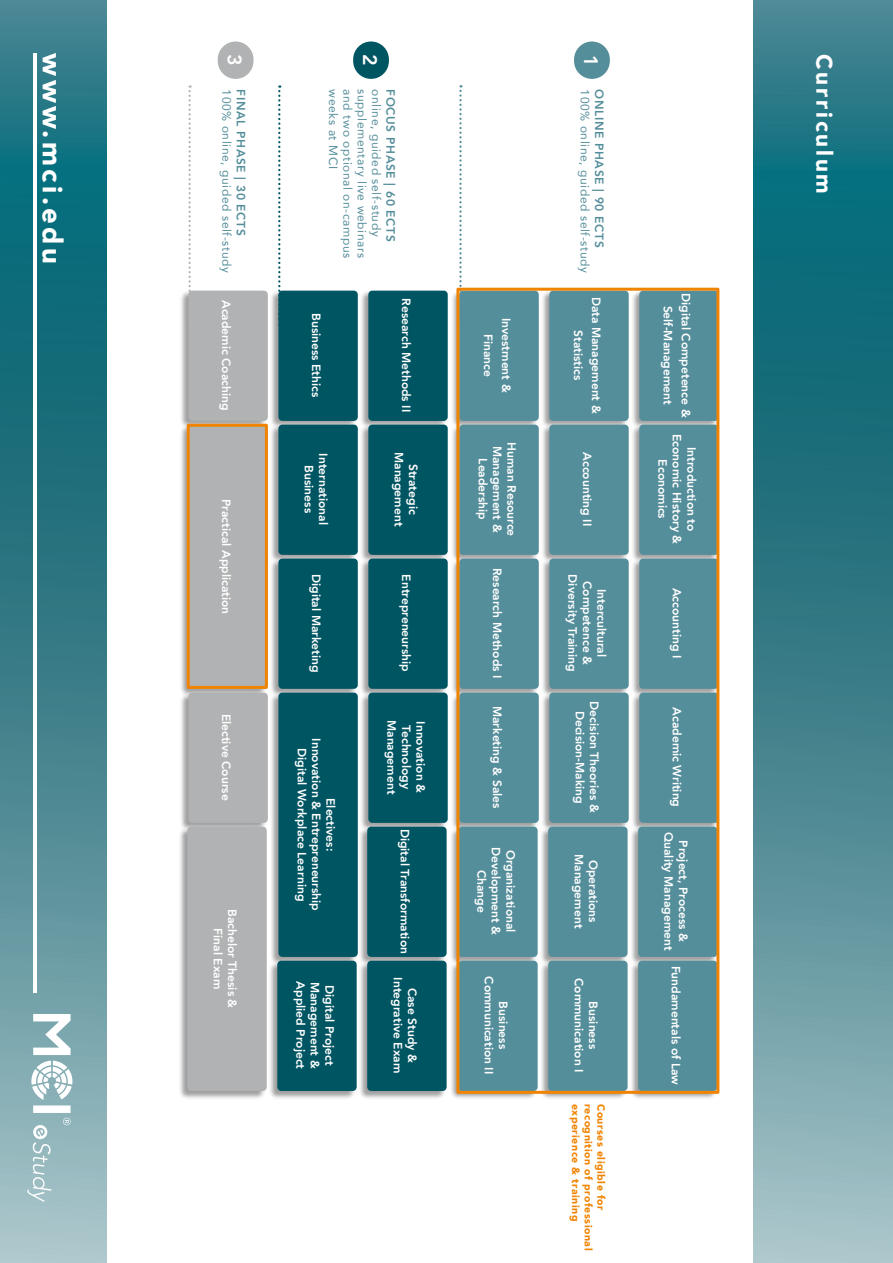
<style>
.page{position:relative;width:893px;height:1263px;background:#fff}
.page>*{position:absolute;margin:0;border:0;box-sizing:border-box;transform-origin:0 0}
.t1{font:900 27.45px "Avenir";letter-spacing:.125em;color:#fff}
.t2{font:900 22.5px "Avenir";letter-spacing:.125em;color:#fff}
.t3{font:800 19.5px "Avenir";color:#fff}
.t4{font:800 12px/14.4px "Avenir";color:#fff;text-align:center}
.t5{font:12px "Avenir";letter-spacing:.05em;color:#558e9b}
.t6{font:800 12px "Avenir";letter-spacing:.05em;color:#558e9b}
.t7{font:900 10.5px "Avenir";letter-spacing:.05em;color:#f08400}
</style>
<div class="page">
<svg style="left:754px;top:0;width:139px;height:1263px;background:#458792"></svg>
<svg style="left:0;top:0;width:106px;height:1263px;background:#428691"></svg>
<svg style="left:34px;top:53px;width:3px;height:940px"></svg>
<div style="left:178px;top:290px;width:541px;height:810px;background:#000;opacity:.38"></div>
<div style="left:639px;top:425px;width:80px;height:130px;background:#558e9b;border-radius:4px"></div>
<div style="left:368px;top:425px;width:80px;height:130px;background:#005563;border-radius:4px"></div>
<div style="left:549px;top:425px;width:80px;height:130px;background:#558e9b;border-radius:4px"></div>
<div style="left:278px;top:425px;width:80px;height:130px;background:#005563;border-radius:4px"></div>
<div style="left:459px;top:425px;width:80px;height:130px;background:#558e9b;border-radius:4px"></div>
<div style="left:188px;top:425px;width:80px;height:264px;background:#b1b2b3;border-radius:4px"></div>
<div style="left:639px;top:558px;width:80px;height:131px;background:#558e9b;border-radius:4px"></div>
<div style="left:368px;top:558px;width:80px;height:131px;background:#005563;border-radius:4px"></div>
<div style="left:549px;top:558px;width:80px;height:131px;background:#558e9b;border-radius:4px"></div>
<div style="left:278px;top:558px;width:80px;height:131px;background:#005563;border-radius:4px"></div>
<div style="left:459px;top:558px;width:80px;height:131px;background:#558e9b;border-radius:4px"></div>
<div style="left:639px;top:693px;width:80px;height:130px;background:#558e9b;border-radius:4px"></div>
<div style="left:368px;top:693px;width:80px;height:130px;background:#005563;border-radius:4px"></div>
<div style="left:549px;top:693px;width:80px;height:130px;background:#558e9b;border-radius:4px"></div>
<div style="left:278px;top:693px;width:80px;height:264px;background:#005563;border-radius:4px"></div>
<div style="left:459px;top:693px;width:80px;height:130px;background:#558e9b;border-radius:4px"></div>
<div style="left:188px;top:693px;width:80px;height:130px;background:#b1b2b3;border-radius:4px"></div>
<div style="left:638px;top:827px;width:79px;height:130px;background:#558e9b;border-radius:4px"></div>
<div style="left:367px;top:827px;width:80px;height:130px;background:#005563;border-radius:4px"></div>
<div style="left:548px;top:827px;width:80px;height:130px;background:#558e9b;border-radius:4px"></div>
<div style="left:458px;top:827px;width:80px;height:130px;background:#558e9b;border-radius:4px"></div>
<div style="left:187px;top:827px;width:80px;height:264px;background:#b1b2b3;border-radius:4px"></div>
<div style="left:638px;top:961px;width:79px;height:130px;background:#558e9b;border-radius:4px"></div>
<div style="left:367px;top:961px;width:80px;height:130px;background:#005563;border-radius:4px"></div>
<div style="left:548px;top:961px;width:80px;height:130px;background:#558e9b;border-radius:4px"></div>
<div style="left:277px;top:961px;width:80px;height:130px;background:#005563;border-radius:4px"></div>
<div style="left:458px;top:961px;width:80px;height:130px;background:#558e9b;border-radius:4px"></div>
<div style="left:639px;top:291px;width:80px;height:130px;background:#558e9b;border-radius:4px"></div>
<div style="left:368px;top:291px;width:80px;height:130px;background:#005563;border-radius:4px"></div>
<div style="left:549px;top:291px;width:80px;height:130px;background:#558e9b;border-radius:4px"></div>
<div style="left:278px;top:291px;width:80px;height:130px;background:#005563;border-radius:4px"></div>
<div style="left:459px;top:291px;width:80px;height:130px;background:#558e9b;border-radius:4px"></div>
<div style="left:188px;top:291px;width:80px;height:130px;background:#b1b2b3;border-radius:4px"></div>
<svg style="left:459px;top:85px;width:3px;height:208px"></svg>
<svg style="left:278px;top:85px;width:2px;height:241px"></svg>
<svg style="left:189px;top:85px;width:2px;height:207px"></svg>
<div style="left:574px;top:41px;width:36px;height:38px;background:#558e9b;border-radius:18px"></div>
<div style="left:353px;top:41px;width:36px;height:38px;background:#005563;border-radius:18px"></div>
<div style="left:218px;top:41px;width:35px;height:38px;background:#b1b2b3;border-radius:18px"></div>
<div style="left:456px;top:288px;width:263px;height:806px;border:3px solid #f08400"></div>
<div style="left:187px;top:424px;width:81px;height:265px;border:3px solid #f08400"></div>
<svg style="left:27px;top:1014px;width:45px;height:188px"></svg>
<h1 class="t1" style="left:76px;top:53px;width:212px;rotate:90deg">www.mci.edu</h1>
<h2 class="t2" style="left:844px;top:54px;width:141px;rotate:90deg">Curriculum</h2>
<h3 class="t3" style="left:250px;top:54px;width:13px;rotate:90deg">3</h3>
<h3 class="t3" style="left:385px;top:54px;width:13px;rotate:90deg">2</h3>
<h3 class="t3" style="left:606px;top:55px;width:13px;rotate:90deg">1</h3>
<p class="t5" style="left:236px;top:89px;width:185px;rotate:90deg">100% online, guided self-study</p>
<p class="t6" style="left:250px;top:89px;width:148px;rotate:90deg">FINAL PHASE | 30 ECTS</p>
<p class="t5" style="left:343px;top:89px;width:81px;rotate:90deg">weeks at MCI</p>
<p class="t5" style="left:357px;top:89px;width:171px;rotate:90deg">and two optional on-campus</p>
<p class="t5" style="left:372px;top:89px;width:170px;rotate:90deg">supplementary live webinars</p>
<p class="t5" style="left:386px;top:89px;width:149px;rotate:90deg">online, guided self-study</p>
<p class="t6" style="left:400px;top:89px;width:154px;rotate:90deg">FOCUS PHASE | 60 ECTS</p>
<p class="t5" style="left:594px;top:89px;width:185px;rotate:90deg">100% online, guided self-study</p>
<p class="t6" style="left:609px;top:89px;width:160px;rotate:90deg">ONLINE PHASE | 90 ECTS</p>
<p class="t4" style="left:234px;top:300px;width:112px;rotate:90deg">Academic Coaching</p>
<p class="t4" style="left:234px;top:499px;width:117px;rotate:90deg">Practical Application</p>
<p class="t4" style="left:234px;top:714px;width:88px;rotate:90deg">Elective Course</p>
<p class="t4" style="left:240px;top:909px;width:101px;rotate:90deg">Bachelor Thesis &amp;<br>Final Exam</p>
<p class="t4" style="left:413px;top:298px;width:115px;rotate:90deg">Research Methods II</p>
<p class="t4" style="left:605px;top:297px;width:118px;line-height:18px;rotate:90deg">Data Management &amp;<br>Statistics</p>
<p class="t4" style="left:323px;top:313px;width:86px;rotate:90deg">Business Ethics</p>
<p class="t4" style="left:515px;top:318px;width:76px;line-height:18px;rotate:90deg">Investment &amp;<br>Finance</p>
<p class="t4" style="left:504px;top:446px;width:88px;rotate:90deg">Management &amp;</p>
<p class="t4" style="left:519px;top:442px;width:96px;rotate:90deg">Human Resource</p>
<p class="t4" style="left:331px;top:453px;width:73px;rotate:90deg">International</p>
<p class="t4" style="left:406px;top:452px;width:76px;rotate:90deg">Management</p>
<p class="t4" style="left:594px;top:452px;width:75px;rotate:90deg">Accounting II</p>
<p class="t4" style="left:490px;top:458px;width:63px;rotate:90deg">Leadership</p>
<p class="t4" style="left:421px;top:464px;width:52px;rotate:90deg">Strategic</p>
<p class="t4" style="left:316px;top:465px;width:49px;rotate:90deg">Business</p>
<p class="t4" style="left:504px;top:568px;width:112px;rotate:90deg">Research Methods I</p>
<p class="t4" style="left:323px;top:574px;width:100px;rotate:90deg">Digital Marketing</p>
<p class="t4" style="left:580px;top:574px;width:99px;rotate:90deg">Diversity Training</p>
<p class="t4" style="left:413px;top:574px;width:99px;rotate:90deg">Entrepreneurship</p>
<p class="t4" style="left:609px;top:581px;width:85px;rotate:90deg">Intercultural<br>Competence &amp;</p>
<p class="t4" style="left:695px;top:293px;width:126px;line-height:18px;rotate:90deg">Digital Competence &amp;<br>Self-Management</p>
<p class="t4" style="left:699px;top:434px;width:112px;rotate:90deg">Introduction to<br>Economic History &amp;<br>Economics</p>
<p class="t4" style="left:684px;top:588px;width:72px;rotate:90deg">Accounting I</p>
<p class="t4" style="left:338px;top:738px;width:174px;rotate:90deg">Electives:<br>Innovation &amp; Entrepreneurship<br>Digital Workplace Learning</p>
<p class="t4" style="left:399px;top:720px;width:76px;rotate:90deg">Management</p>
<p class="t4" style="left:413px;top:725px;width:65px;rotate:90deg">Technology</p>
<p class="t4" style="left:428px;top:721px;width:73px;rotate:90deg">Innovation &amp;</p>
<p class="t4" style="left:504px;top:706px;width:104px;rotate:90deg">Marketing &amp; Sales</p>
<p class="t4" style="left:602px;top:701px;width:113px;rotate:90deg">Decision Theories &amp;<br>Decision-Making</p>
<p class="t4" style="left:684px;top:707px;width:101px;rotate:90deg">Academic Writing</p>
<p class="t4" style="left:412px;top:828px;width:127px;rotate:90deg">Digital Transformation</p>
<p class="t4" style="left:676px;top:832px;width:120px;rotate:90deg">Quality Management</p>
<p class="t4" style="left:690px;top:840px;width:103px;rotate:90deg">Project, Process &amp;</p>
<p class="t4" style="left:503px;top:847px;width:90px;rotate:90deg">Development &amp;<br>Change</p>
<p class="t4" style="left:518px;top:850px;width:84px;rotate:90deg">Organizational</p>
<p class="t4" style="left:586px;top:854px;width:76px;rotate:90deg">Management</p>
<p class="t4" style="left:600px;top:860px;width:64px;rotate:90deg">Operations</p>
<p class="t4" style="left:308px;top:981px;width:89px;rotate:90deg">Applied Project</p>
<p class="t4" style="left:322px;top:982px;width:88px;rotate:90deg">Management &amp;</p>
<p class="t4" style="left:337px;top:985px;width:82px;rotate:90deg">Digital Project</p>
<p class="t4" style="left:510px;top:976px;width:99px;rotate:90deg">Business<br>Communication II</p>
<p class="t4" style="left:419px;top:977px;width:97px;rotate:90deg">Case Study &amp;<br>Integrative Exam</p>
<p class="t4" style="left:600px;top:978px;width:96px;rotate:90deg">Business<br>Communication I</p>
<p class="t7" style="left:585px;top:1104px;width:119px;rotate:90deg">experience &amp; training</p>
<p class="t7" style="left:597px;top:1104px;width:148px;rotate:90deg">recognition of professional</p>
<p class="t7" style="left:610px;top:1104px;width:108px;rotate:90deg">Courses eligible for</p>
<p class="t4" style="left:683px;top:965px;width:121px;rotate:90deg">Fundamentals of Law</p>
</div>
